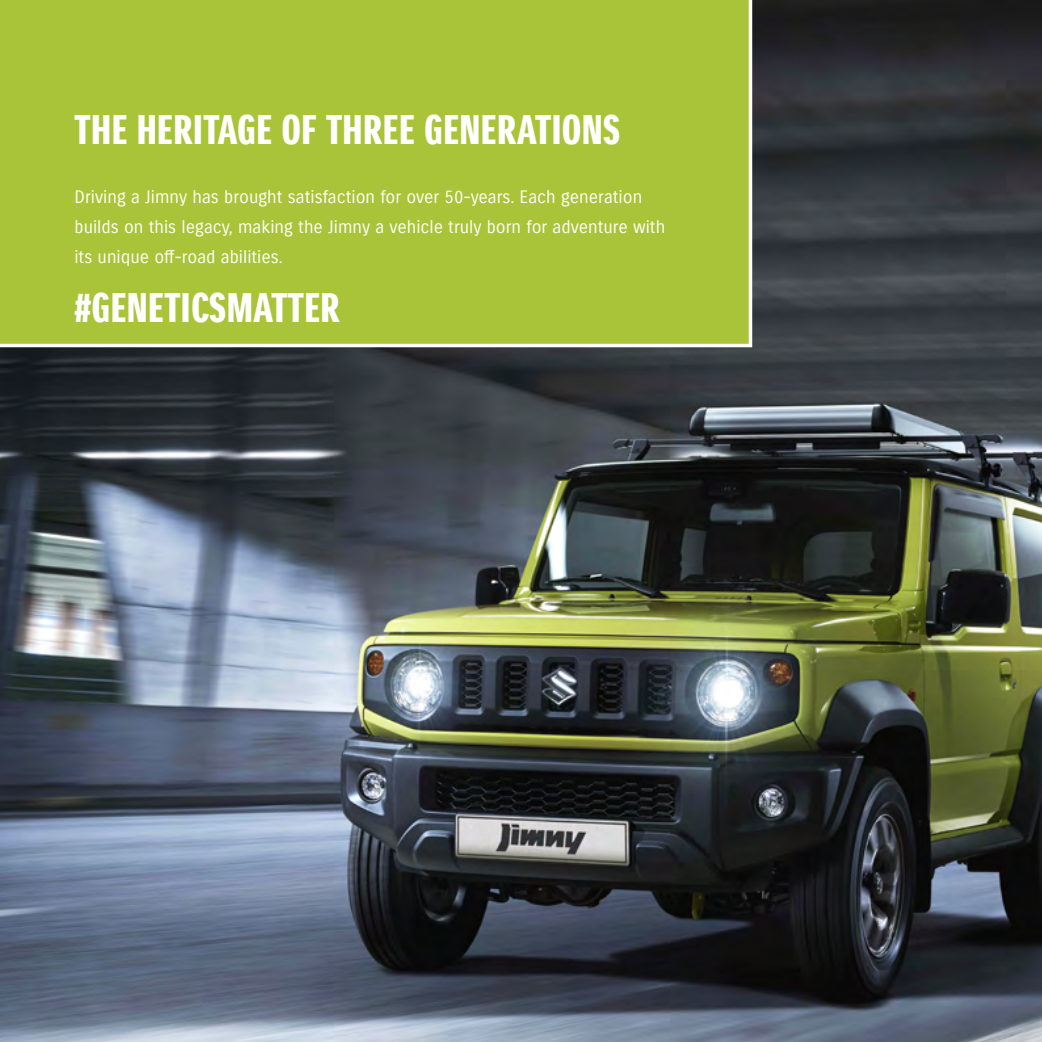
<style>
.page{position:relative;width:1042px;height:1042px;background:#fff}
.page>*{position:absolute;margin:0;border:0;box-sizing:border-box;transform-origin:0 0}
.t1{font:40.25px "Suzuki PRO Headline";letter-spacing:.01em;color:#fff}
.t2{font:40.25px "Suzuki Headline";letter-spacing:.01em;color:#fff}
.t3{font:17.5px/29.8px "Suzuki PRO Regular";color:#fff}
</style>
<div class="page">
<img style="left:0;top:0;width:1042px;height:1042px">
<div style="left:0;top:0;width:754px;height:349px;background:#a9c438"></div>
<h1 class="t1" style="left:75px;top:105px;width:547px">THE HERITAGE OF THREE GENERATIONS</h1>
<p class="t3" style="left:74px;top:183px;width:592px">Driving a Jimny has brought satisfaction for over 50-years. Each generation builds on this legacy, making the Jimny a vehicle truly born for adventure with its unique off-road abilities.</p>
<h1 class="t2" style="left:74px;top:285px;width:267px">#GENETICSMATTER</h1>
</div>
